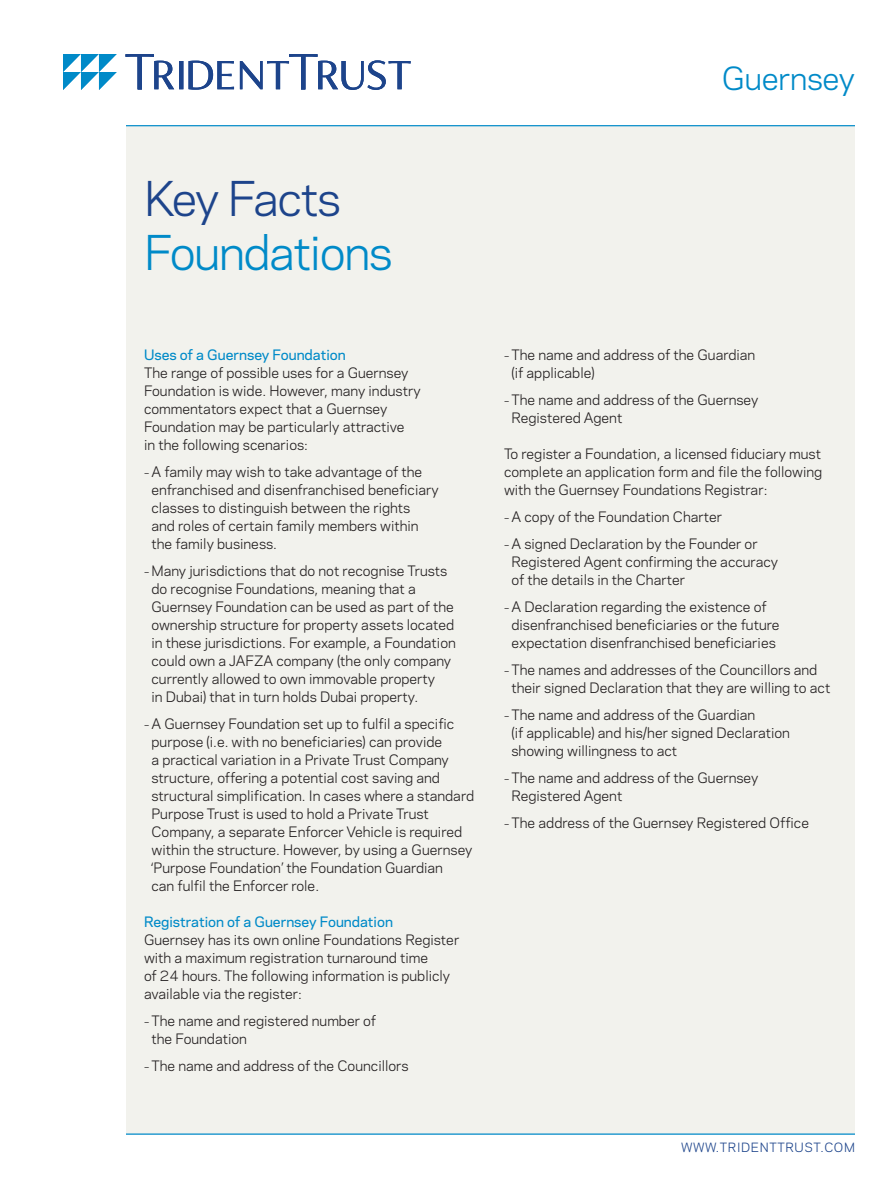
<style>
.page{position:relative;width:891px;height:1188px;background:#fff}
.page>*{position:absolute;margin:0;border:0;box-sizing:border-box;transform-origin:0 0}
.t1{font:45px "Polaris";letter-spacing:-.03em;color:#008ac8}
.t2{font:45px "Polaris";letter-spacing:-.04em;color:#1d448b}
.t3{font:30px "Polaris";letter-spacing:-.01em;color:#008ac8}
._1st_Paragraph{font:13.5px/18px "Polaris";color:#231f20}
.Head_1{font:500 13.5px "Polaris";color:#008ac8}
.t4{font:12px "Polaris";letter-spacing:.05em;color:#1d448b}
.s1{font-size:10.5px}
</style>
<div class="page">
<div style="left:126px;top:126px;width:729px;height:1008px;background:#f2f2ed"></div>
<hr style="left:126px;top:126px;width:729px;height:1px;background:#008ac8">
<hr style="left:126px;top:1134px;width:729px;height:1px;background:#008ac8">
<svg style="left:126px;top:54px;width:285px;height:36px"></svg>
<svg style="left:63px;top:54px;width:54px;height:36px"></svg>
<h2 class="t3" style="left:722px;top:56px;width:135px">Guernsey</h2>
<h1 class="t2" style="left:144px;top:165px;width:199px">Key Facts</h1>
<h1 class="t1" style="left:144px;top:219px;width:250px">Foundations</h1>
<p class="Head_1" style="left:144px;top:345px;width:203px">Uses of a Guernsey Foundation</p>
<p class="_1st_Paragraph" style="left:144px;top:363px;width:278px">The range of possible uses for a Guernsey Foundation is wide. However, many industry commentators expect that a Guernsey Foundation may be particularly attractive<br>in the following scenarios:</p>
<p class="_1st_Paragraph" style="left:152px;top:462px;width:289px;text-indent:-8px"><span class="s1">–</span> A family may wish to take advantage of the enfranchised and disenfranchised beneficiary classes to distinguish between the rights<br>and roles of certain family members within the family business.</p>
<p class="_1st_Paragraph" style="left:152px;top:561px;width:306px;text-indent:-8px"><span class="s1">–</span> Many jurisdictions that do not recognise Trusts do recognise Foundations, meaning that a Guernsey Foundation can be used as part of the ownership structure for property assets located in these jurisdictions. For example, a Foundation could own a JAFZA company (the only company currently allowed to own immovable property<br>in Dubai) that in turn holds Dubai property.</p>
<p class="_1st_Paragraph" style="left:152px;top:714px;width:324px;text-indent:-8px"><span class="s1">–</span> A Guernsey Foundation set up to fulfil a specific purpose (i.e. with no beneficiaries) can provide<br>a practical variation in a Private Trust Company structure, offering a potential cost saving and structural simplification. In cases where a standard Purpose Trust is used to hold a Private Trust Company, a separate Enforcer Vehicle is required within the structure. However, by using a Guernsey ‘Purpose Foundation’ the Foundation Guardian<br>can fulfil the Enforcer role.</p>
<p class="Head_1" style="left:144px;top:912px;width:251px">Registration of a Guernsey Foundation</p>
<p class="_1st_Paragraph" style="left:144px;top:930px;width:317px">Guernsey has its own online Foundations Register with a maximum registration turnaround time<br>of 24 hours. The following information is publicly available via the register:</p>
<p class="_1st_Paragraph" style="left:152px;top:1011px;width:226px;text-indent:-8px"><span class="s1">–</span> The name and registered number of the Foundation</p>
<p class="_1st_Paragraph" style="left:144px;top:1056px;width:266px"><span class="s1">–</span> The name and address of the Councillors</p>
<p class="_1st_Paragraph" style="left:512px;top:345px;width:245px;text-indent:-8px"><span class="s1">–</span> The name and address of the Guardian (if applicable)</p>
<p class="_1st_Paragraph" style="left:512px;top:390px;width:248px;text-indent:-8px"><span class="s1">–</span> The name and address of the Guernsey<br>Registered Agent</p>
<p class="_1st_Paragraph" style="left:504px;top:444px;width:320px;text-align:justify">To register a Foundation, a licensed fiduciary must complete an application form and file the following with the Guernsey Foundations Registrar:</p>
<p class="_1st_Paragraph" style="left:504px;top:507px;width:220px"><span class="s1">–</span> A copy of the Foundation Charter</p>
<p class="_1st_Paragraph" style="left:512px;top:534px;width:268px;text-indent:-8px"><span class="s1">–</span> A signed Declaration by the Founder or<br>Registered Agent confirming the accuracy of the details in the Charter</p>
<p class="_1st_Paragraph" style="left:512px;top:597px;width:270px;text-indent:-8px"><span class="s1">–</span> A Declaration regarding the existence of disenfranchised beneficiaries or the future expectation disenfranchised beneficiaries</p>
<p class="_1st_Paragraph" style="left:512px;top:660px;width:320px;text-indent:-8px"><span class="s1">–</span> The names and addresses of the Councillors and their signed Declaration that they are willing to act</p>
<p class="_1st_Paragraph" style="left:512px;top:705px;width:280px;text-indent:-8px"><span class="s1">–</span> The name and address of the Guardian<br>(if applicable) and his/her signed Declaration showing willingness to act</p>
<p class="_1st_Paragraph" style="left:512px;top:768px;width:248px;text-indent:-8px"><span class="s1">–</span> The name and address of the Guernsey<br>Registered Agent</p>
<p class="_1st_Paragraph" style="left:504px;top:813px;width:307px"><span class="s1">–</span> The address of the Guernsey Registered Office</p>
<p class="t4" style="left:681px;top:1138px;width:175px">WWW.TRIDENTTRUST.COM</p>
</div>
